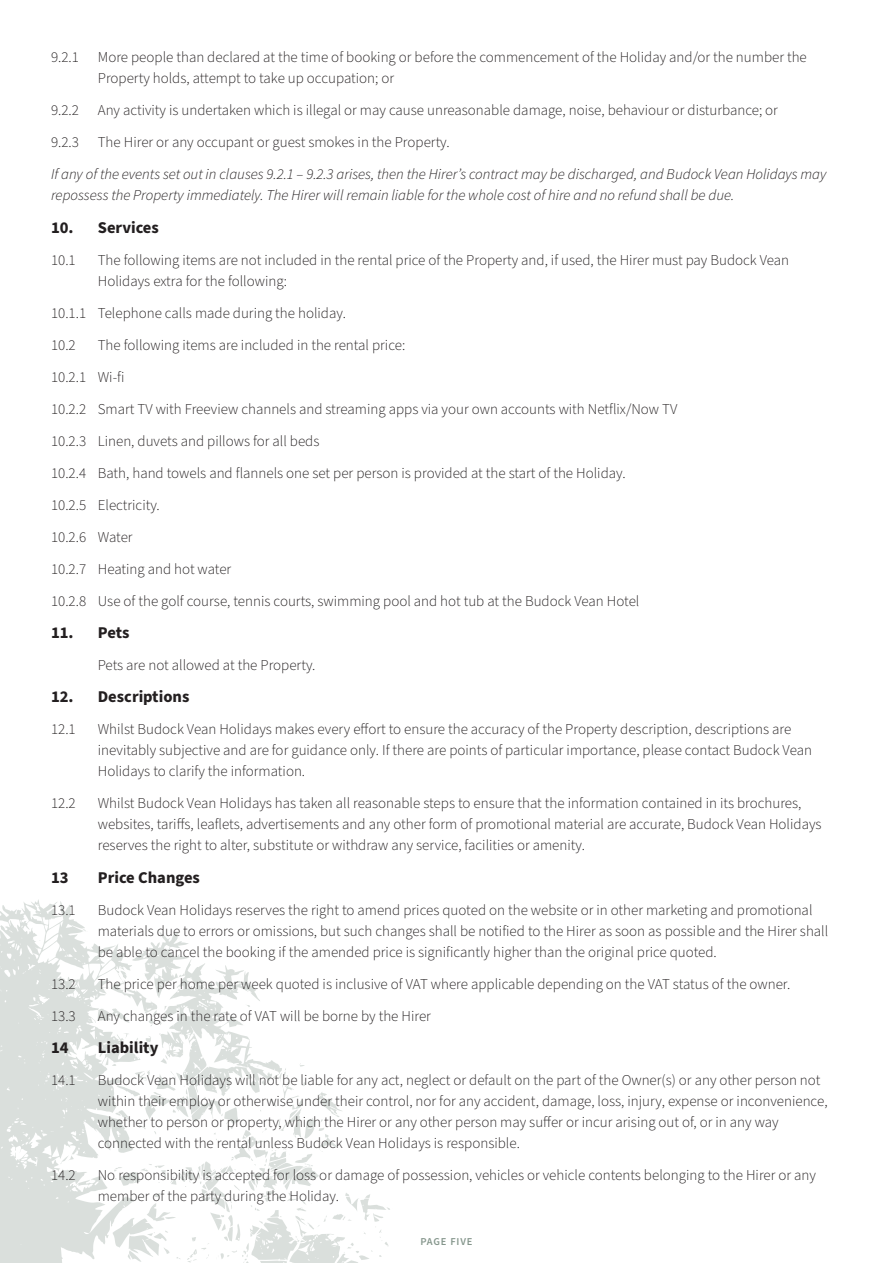
<style>
.page{position:relative;width:893px;height:1263px;background:#fff}
.page>*{position:absolute;margin:0;border:0;box-sizing:border-box;transform-origin:0 0}
.t1{font:700 16.5px "Source Sans Pro";color:#231f20}
.t2{font:300 15px/21px "Source Sans Pro";color:#231f20}
.t3{font:italic 300 15px/21px "Source Sans Pro";color:#231f20}
.t4{font:600 10.5px "Source Sans Pro";letter-spacing:.08em;color:#85968c}
</style>
<div class="page">
<svg style="left:0;top:899px;width:226px;height:364px;fill:#dadfdc"></svg>
<svg style="left:54px;top:966px;width:336px;height:297px"></svg>
<p class="t2" style="left:51px;top:47px;width:29px">9.2.1</p>
<p class="t2" style="left:98px;top:47px;width:710px">More people than declared at the time of booking or before the commencement of the Holiday and/or the number the<br>Property holds, attempt to take up occupation; or</p>
<p class="t2" style="left:51px;top:100px;width:29px">9.2.2</p>
<p class="t2" style="left:98px;top:100px;width:682px">Any activity is undertaken which is illegal or may cause unreasonable damage, noise, behaviour or disturbance; or</p>
<p class="t2" style="left:51px;top:132px;width:29px">9.2.3</p>
<p class="t2" style="left:98px;top:132px;width:353px">The Hirer or any occupant or guest smokes in the Property.</p>
<p class="t3" style="left:51px;top:164px;width:777px">If any of the events set out in clauses 9.2.1 – 9.2.3 arises, then the Hirer’s contract may be discharged, and Budock Vean Holidays may repossess the Property immediately. The Hirer will remain liable for the whole cost of hire and no refund shall be due.</p>
<p class="t1" style="left:51px;top:216px;width:109px">10. Services</p>
<p class="t2" style="left:51px;top:250px;width:26px">10.1</p>
<p class="t2" style="left:98px;top:250px;width:693px">The following items are not included in the rental price of the Property and, if used, the Hirer must pay Budock Vean<br>Holidays extra for the following:</p>
<p class="t2" style="left:51px;top:297px;width:296px;line-height:32.1px">10.1.1 Telephone calls made during the holiday.<br>10.2</p>
<p class="t2" style="left:51px;top:329px;width:628px;line-height:32.1px;text-indent:47px">The following items are included in the rental price:<br>10.2.1 Wi-fi<br>10.2.2 Smart TV with Freeview channels and streaming apps via your own accounts with Netflix/Now TV 10.2.3 Linen, duvets and pillows for all beds<br>10.2.4 Bath, hand towels and flannels one set per person is provided at the start of the Holiday.<br>10.2.5 Electricity.<br>10.2.6 Water<br>10.2.7 Heating and hot water<br>10.2.8 Use of the golf course, tennis courts, swimming pool and hot tub at the Budock Vean Hotel</p>
<p class="t1" style="left:51px;top:621px;width:80px">11. Pets</p>
<p class="t2" style="left:98px;top:655px;width:219px">Pets are not allowed at the Property.</p>
<p class="t1" style="left:51px;top:686px;width:140px">12. Descriptions</p>
<p class="t2" style="left:51px;top:719px;width:26px">12.1</p>
<p class="t2" style="left:98px;top:719px;width:716px">Whilst Budock Vean Holidays makes every effort to ensure the accuracy of the Property description, descriptions are inevitably subjective and are for guidance only. If there are points of particular importance, please contact Budock Vean<br>Holidays to clarify the information.</p>
<p class="t2" style="left:51px;top:793px;width:26px">12.2</p>
<p class="t2" style="left:98px;top:793px;width:725px">Whilst Budock Vean Holidays has taken all reasonable steps to ensure that the information contained in its brochures, websites, tariffs, leaflets, advertisements and any other form of promotional material are accurate, Budock Vean Holidays reserves the right to alter, substitute or withdraw any service, facilities or amenity.</p>
<p class="t1" style="left:51px;top:866px;width:19px">13</p>
<p class="t1" style="left:98px;top:866px;width:104px">Price Changes</p>
<p class="t2" style="left:51px;top:899px;width:26px">13.1</p>
<p class="t2" style="left:98px;top:899px;width:732px">Budock Vean Holidays reserves the right to amend prices quoted on the website or in other marketing and promotional materials due to errors or omissions, but such changes shall be notified to the Hirer as soon as possible and the Hirer shall be able to cancel the booking if the amended price is significantly higher than the original price quoted.</p>
<p class="t2" style="left:51px;top:974px;width:26px">13.2</p>
<p class="t2" style="left:98px;top:974px;width:694px">The price per home per week quoted is inclusive of VAT where applicable depending on the VAT status of the owner.</p>
<p class="t2" style="left:51px;top:1006px;width:26px">13.3</p>
<p class="t2" style="left:98px;top:1006px;width:335px">Any changes in the rate of VAT will be borne by the Hirer</p>
<p class="t1" style="left:51px;top:1036px;width:19px">14</p>
<p class="t1" style="left:98px;top:1036px;width:62px">Liability</p>
<p class="t2" style="left:51px;top:1070px;width:26px">14.1</p>
<p class="t2" style="left:98px;top:1070px;width:731px">Budock Vean Holidays will not be liable for any act, neglect or default on the part of the Owner(s) or any other person not within their employ or otherwise under their control, nor for any accident, damage, loss, injury, expense or inconvenience, whether to person or property, which the Hirer or any other person may suffer or incur arising out of, or in any way connected with the rental unless Budock Vean Holidays is responsible.</p>
<p class="t2" style="left:51px;top:1165px;width:26px">14.2</p>
<p class="t2" style="left:98px;top:1165px;width:720px">No responsibility is accepted for loss or damage of possession, vehicles or vehicle contents belonging to the Hirer or any member of the party during the Holiday.</p>
<p class="t4" style="left:420px;top:1235px;width:54px">PAGE FIVE</p>
</div>
